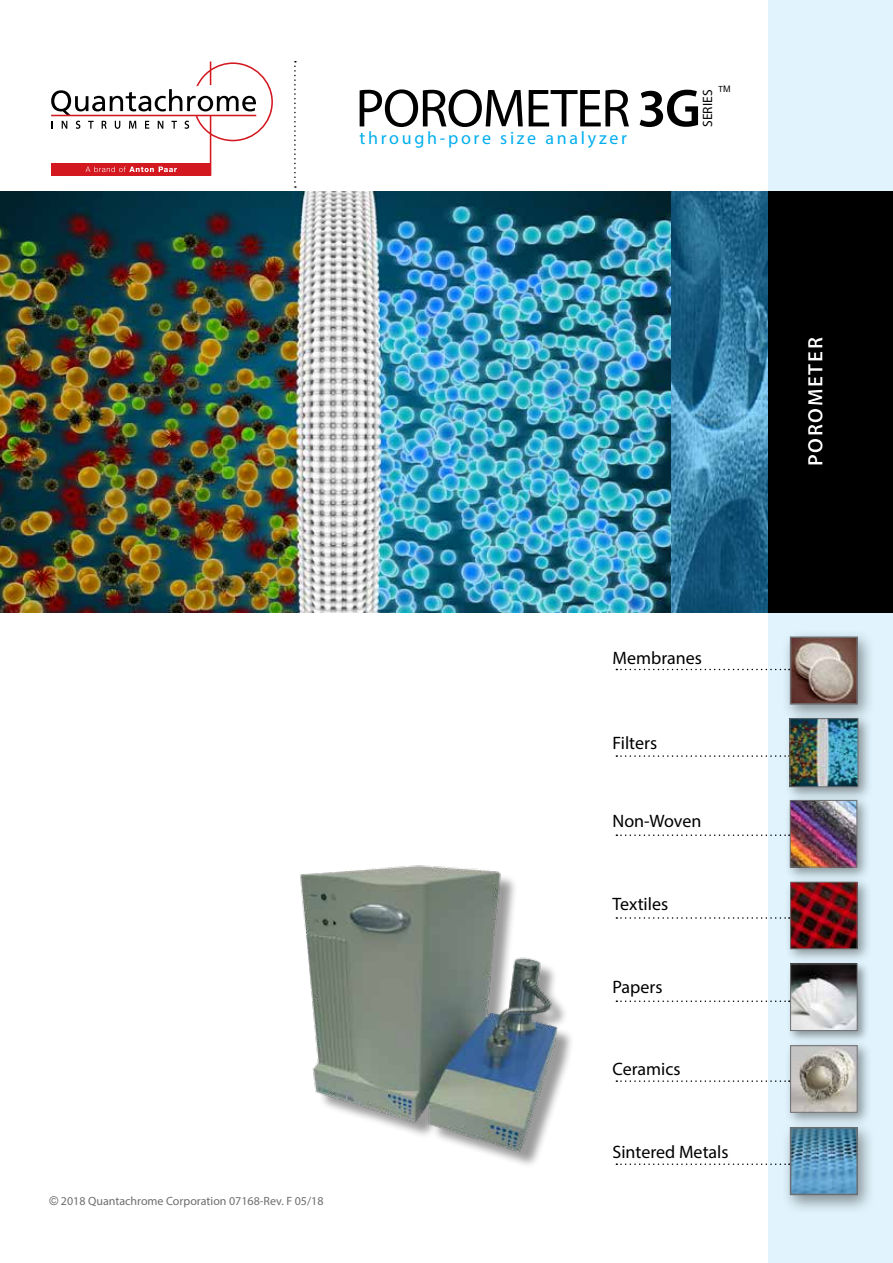
<style>
.page{position:relative;width:893px;height:1263px;background:#fff}
.page>*{position:absolute;margin:0;border:0;box-sizing:border-box;transform-origin:0 0}
.t1{font:54px "Myriad Pro";letter-spacing:-.025em;color:#000}
.t2{font:600 21px "Myriad Pro";letter-spacing:.08em;color:#fff}
.t3{font:18px "Myriad Pro";color:#000}
.t4{font:18px "Myriad Pro";letter-spacing:.15em;color:#00aeef}
.t5{font:13.5px "Myriad Pro";letter-spacing:.02em;color:#000}
.t6{font:12px "Myriad Pro";color:#6d6e71}
.t7{font:9px "Myriad Pro";color:#000}
.s1{font-family:"Arial"}
.s2{font-weight:600}
</style>
<div class="page">
<div style="left:769px;top:0;width:124px;height:1263px;background:#e1f4fd"></div>
<svg style="left:616px;top:1080px;width:169px;height:2px"></svg>
<svg style="left:616px;top:1000px;width:170px;height:2px"></svg>
<svg style="left:616px;top:917px;width:169px;height:2px"></svg>
<svg style="left:616px;top:834px;width:166px;height:2px"></svg>
<svg style="left:616px;top:755px;width:166px;height:2px"></svg>
<svg style="left:616px;top:669px;width:165px;height:1px"></svg>
<svg style="left:616px;top:1163px;width:165px;height:2px"></svg>
<img style="left:0;top:192px;width:769px;height:421px">
<div style="left:769px;top:192px;width:124px;height:421px;background:#000"></div>
<div style="left:799px;top:188px;width:78px;height:438px;background:#fff;opacity:.75"></div>
<div style="left:304px;top:868px;width:270px;height:300px;background:#000;opacity:.4"></div>
<img style="left:300px;top:865px;width:274px;height:289px">
<svg style="left:294px;top:61px;width:2px;height:127px"></svg>
<svg style="left:51px;top:61px;width:222px;height:115px"></svg>
<div style="left:781px;top:1120px;width:94px;height:94px;background:#000;opacity:.4"></div>
<img style="left:793px;top:1130px;width:62px;height:62px">
<div style="left:790px;top:1127px;width:68px;height:68px;border:2px solid #6d6e71"></div>
<div style="left:784px;top:713px;width:89px;height:89px;background:#000;opacity:.4"></div>
<img style="left:791px;top:724px;width:65px;height:61px">
<div style="left:789px;top:718px;width:69px;height:69px;border:1px solid #6d6e71"></div>
<div style="left:785px;top:1040px;width:87px;height:87px;background:#000;opacity:.4"></div>
<img style="left:792px;top:1047px;width:63px;height:64px">
<div style="left:790px;top:1045px;width:67px;height:68px;border:1px solid #6d6e71"></div>
<div style="left:786px;top:960px;width:84px;height:83px;background:#000;opacity:.4"></div>
<img style="left:792px;top:965px;width:63px;height:64px">
<div style="left:790px;top:963px;width:67px;height:68px;border:1px solid #6d6e71"></div>
<div style="left:785px;top:876px;width:87px;height:88px;background:#000;opacity:.4"></div>
<img style="left:792px;top:884px;width:63px;height:63px">
<div style="left:790px;top:882px;width:67px;height:67px;border:1px solid #6d6e71"></div>
<div style="left:781px;top:629px;width:94px;height:95px;background:#000;opacity:.4"></div>
<img style="left:793px;top:639px;width:62px;height:63px">
<div style="left:790px;top:636px;width:68px;height:69px;border:2px solid #6d6e71"></div>
<div style="left:784px;top:794px;width:88px;height:88px;background:#000;opacity:.4"></div>
<img style="left:792px;top:802px;width:63px;height:63px">
<div style="left:790px;top:800px;width:67px;height:67px;border:1px solid #6d6e71"></div>
<p class="t7" style="left:719px;top:83px;width:13px">T<span class="s1">M</span></p>
<h1 class="t1" style="left:356px;top:75px;width:347px">POROMETER <span class="s2">3G</span></h1>
<p class="t5" style="left:699px;top:127px;width:40px;rotate:-90deg">SERIES</p>
<p class="t4" style="left:359px;top:127px;width:269px">through-pore size analyzer</p>
<p class="t6" style="left:50px;top:1194px;width:276px"><span class="s1">©</span> 2018 Quantachrome Corporation 07168-Rev. F 05/18</p>
<p class="t3" style="left:612px;top:646px;width:91px">Membranes</p>
<p class="t3" style="left:612px;top:731px;width:46px">Filters</p>
<p class="t3" style="left:612px;top:810px;width:90px">Non-Woven</p>
<p class="t3" style="left:612px;top:892px;width:57px">Textiles</p>
<p class="t3" style="left:612px;top:976px;width:52px">Papers</p>
<p class="t3" style="left:612px;top:1058px;width:70px">Ceramics</p>
<p class="t3" style="left:612px;top:1141px;width:118px">Sintered Metals</p>
<p class="t2" style="left:802px;top:466px;width:130px;rotate:-90deg">POROMETER</p>
</div>
